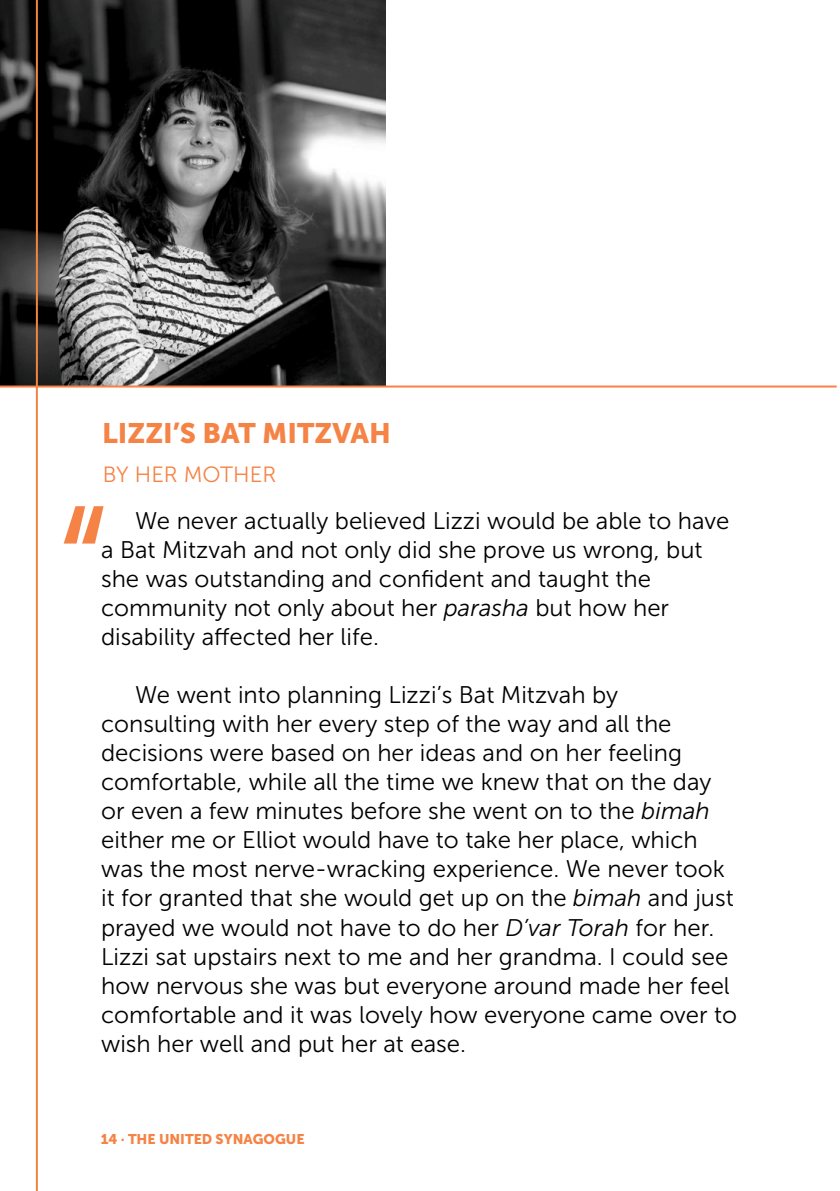
<style>
.page{position:relative;width:840px;height:1191px;background:#fff}
.page>*{position:absolute;margin:0;border:0;box-sizing:border-box;transform-origin:0 0}
.t1{font:28px "Museo Sans 900";color:#f58345}
.t2{font:24px/29px "Museo Sans 300";color:#000}
.t3{font:22px "Museo Sans 300";color:#f58345}
.t4{font:14px "Museo Sans 900";color:#f58345}
.s1{font-style:italic}
</style>
<div class="page">
<img style="left:0;top:0;width:385px;height:385px">
<hr style="left:36px;top:0;width:2px;height:1191px;background:#f58345">
<svg style="left:64px;top:506px;width:39px;height:37px"></svg>
<hr style="left:0;top:385px;width:836px;height:2px;background:#f58345">
<p class="t1" style="left:102px;top:422px;width:290px">LIZZI’S BAT MITZVAH</p>
<p class="t3" style="left:103px;top:466px;width:175px">BY HER MOTHER</p>
<p class="t2" style="left:101px;top:508px;width:629px;text-indent:34px">We never actually believed Lizzi would be able to have a Bat Mitzvah and not only did she prove us wrong, but she was outstanding and confident and taught the community not only about her <span class="s1">parasha</span> but how her disability affected her life.</p>
<p class="t2" style="left:101px;top:682px;width:637px;text-indent:34px">We went into planning Lizzi’s Bat Mitzvah by consulting with her every step of the way and all the decisions were based on her ideas and on her feeling comfortable, while all the time we knew that on the day or even a few minutes before she went on to the <span class="s1">bimah </span>either me or Elliot would have to take her place, which was the most nerve-wracking experience. We never took it for granted that she would get up on the <span class="s1">bimah</span> and just prayed we would not have to do her <span class="s1">D’var Torah</span> for her.<br>Lizzi sat upstairs next to me and her grandma. I could see how nervous she was but everyone around made her feel comfortable and it was lovely how everyone came over to wish her well and put her at ease.</p>
<p class="t4" style="left:101px;top:1133px;width:205px">14 · THE UNITED SYNAGOGUE</p>
</div>
